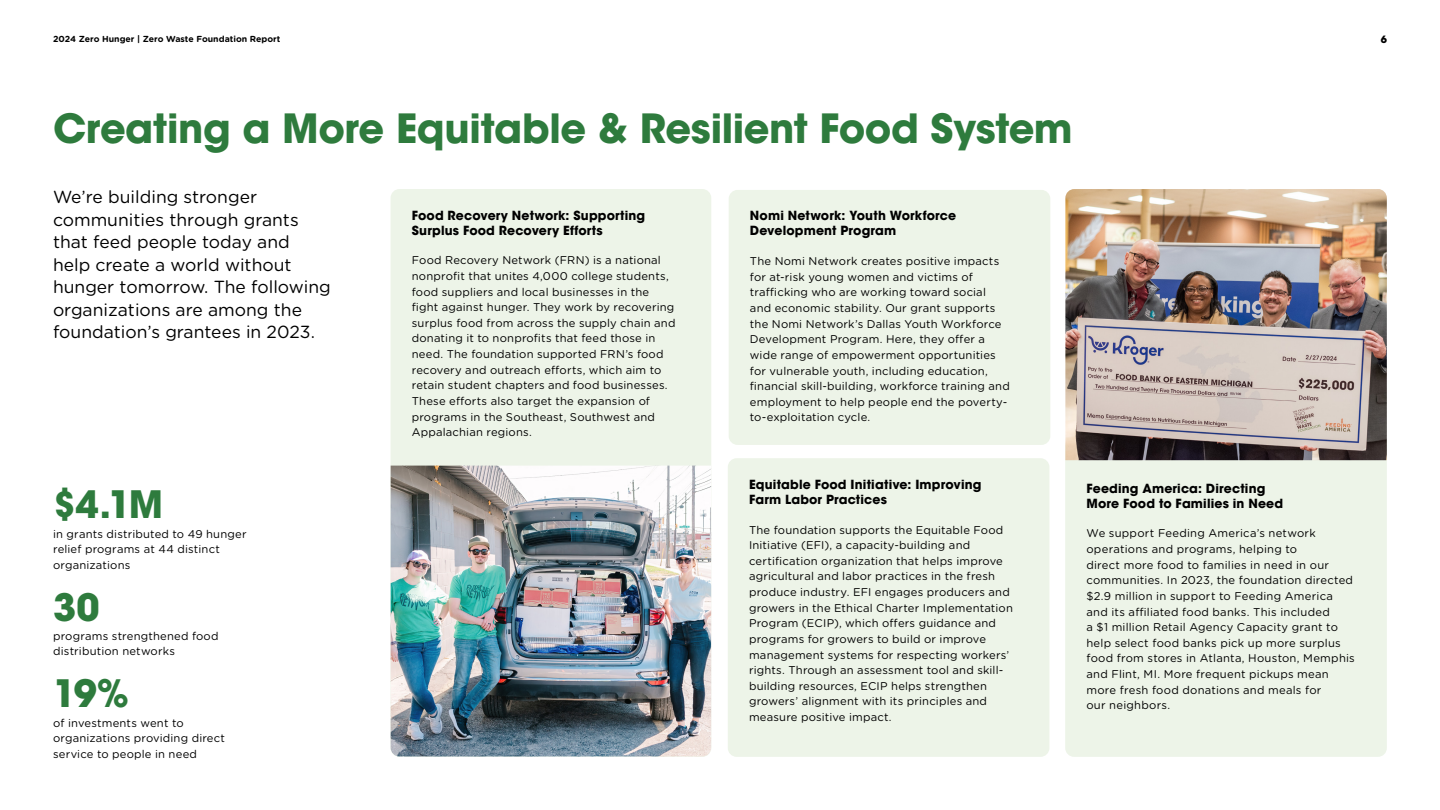
<style>
.page{position:relative;width:1440px;height:810px;background:#fff}
.page>*{position:absolute;margin:0;border:0;box-sizing:border-box;transform-origin:0 0}
.HEADER_1_NEW{font:700 40px "ITC Avant Garde Std";letter-spacing:-.01em;color:#2e7b3d}
.HEADER_1_SUBS{font:700 37.5px "ITC Avant Garde Std";color:#2e7b3d}
.INTRO_NEW{font:17.5px/22.5px "Gotham Rounded";color:#000}
.HEADER_3_NEW{font:700 12.5px/15px "ITC Avant Garde Std";letter-spacing:.015em;color:#000}
.BODY_COPY_NEW{font:11.25px/15.6px "Gotham Rounded";letter-spacing:.015em;color:#000}
.t1{font:700 10px "ITC Avant Garde Std";color:#000}
.t2{font:700 8.75px "Gotham Rounded";color:#000}
</style>
<div class="page">
<div style="left:391px;top:189px;width:320px;height:568px;background:#edf4e8;border-radius:9px"></div>
<div style="left:729px;top:190px;width:321px;height:255px;background:#edf4e8;border-radius:9px"></div>
<div style="left:1065px;top:437px;width:322px;height:320px;background:#edf4e8;border-radius:9px"></div>
<div style="left:728px;top:458px;width:321px;height:299px;background:#edf4e8;border-radius:9px"></div>
<img style="left:391px;top:466px;width:320px;height:290px">
<img style="left:1065px;top:189px;width:322px;height:271px">
<p class="t2" style="left:53px;top:33px;width:229px">2024 Zero Hunger | Zero Waste Foundation Report</p>
<p class="t1" style="left:1381px;top:32px;width:8px">6</p>
<p class="HEADER_1_NEW" style="left:53px;top:102px;width:1021px">Creating a More Equitable &amp; Resilient Food System</p>
<p class="INTRO_NEW" style="left:53px;top:185px;width:279px">We’re building stronger communities through grants that feed people today and help create a world without hunger tomorrow. The following organizations are among the foundation’s grantees in 2023.</p>
<p class="HEADER_3_NEW" style="left:412px;top:207px;width:235px">Food Recovery Network: Supporting<br>Surplus Food Recovery Efforts</p>
<p class="BODY_COPY_NEW" style="left:412px;top:252px;width:265px">Food Recovery Network (FRN) is a national nonprofit that unites 4,000 college students, food suppliers and local businesses in the fight against hunger. They work by recovering surplus food from across the supply chain and donating it to nonprofits that feed those in need. The foundation supported FRN’s food recovery and outreach efforts, which aim to retain student chapters and food businesses.<br>These efforts also target the expansion of programs in the Southeast, Southwest and Appalachian regions.</p>
<p class="HEADER_3_NEW" style="left:750px;top:208px;width:208px">Nomi Network: Youth Workforce<br>Development Program</p>
<p class="BODY_COPY_NEW" style="left:750px;top:253px;width:261px">The Nomi Network creates positive impacts for at-risk young women and victims of trafficking who are working toward social and economic stability. Our grant supports the Nomi Network’s Dallas Youth Workforce Development Program. Here, they offer a wide range of empowerment opportunities for vulnerable youth, including education, financial skill-building, workforce training and employment to help people end the poverty&shy;to-exploitation cycle.</p>
<p class="HEADER_1_SUBS" style="left:53px;top:480px;width:112px">$4.1M</p>
<p class="BODY_COPY_NEW" style="left:53px;top:525px;width:195px">in grants distributed to 49 hunger relief programs at 44 distinct organizations</p>
<p class="HEADER_1_SUBS" style="left:53px;top:583px;width:48px">30</p>
<p class="BODY_COPY_NEW" style="left:53px;top:628px;width:167px">programs strengthened food distribution networks</p>
<p class="HEADER_1_SUBS" style="left:53px;top:669px;width:77px">19%</p>
<p class="BODY_COPY_NEW" style="left:53px;top:714px;width:173px">of investments went to organizations providing direct service to people in need</p>
<p class="HEADER_3_NEW" style="left:749px;top:477px;width:234px">Equitable Food Initiative: Improving<br>Farm Labor Practices</p>
<p class="BODY_COPY_NEW" style="left:749px;top:521px;width:265px">The foundation supports the Equitable Food Initiative (EFI), a capacity-building and certification organization that helps improve agricultural and labor practices in the fresh produce industry. EFI engages producers and growers in the Ethical Charter Implementation Program (ECIP), which offers guidance and programs for growers to build or improve management systems for respecting workers’ rights. Through an assessment tool and skill&shy;building resources, ECIP helps strengthen growers’ alignment with its principles and measure positive impact.</p>
<p class="HEADER_3_NEW" style="left:1086px;top:480px;width:198px">Feeding America: Directing<br>More Food to Families in Need</p>
<p class="BODY_COPY_NEW" style="left:1086px;top:525px;width:270px">We support Feeding America’s network operations and programs, helping to<br>direct more food to families in need in our communities. In 2023, the foundation directed $2.9 million in support to Feeding America and its affiliated food banks. This included<br>a $1 million Retail Agency Capacity grant to help select food banks pick up more surplus food from stores in Atlanta, Houston, Memphis and Flint, MI. More frequent pickups mean more fresh food donations and meals for<br>our neighbors.</p>
</div>
